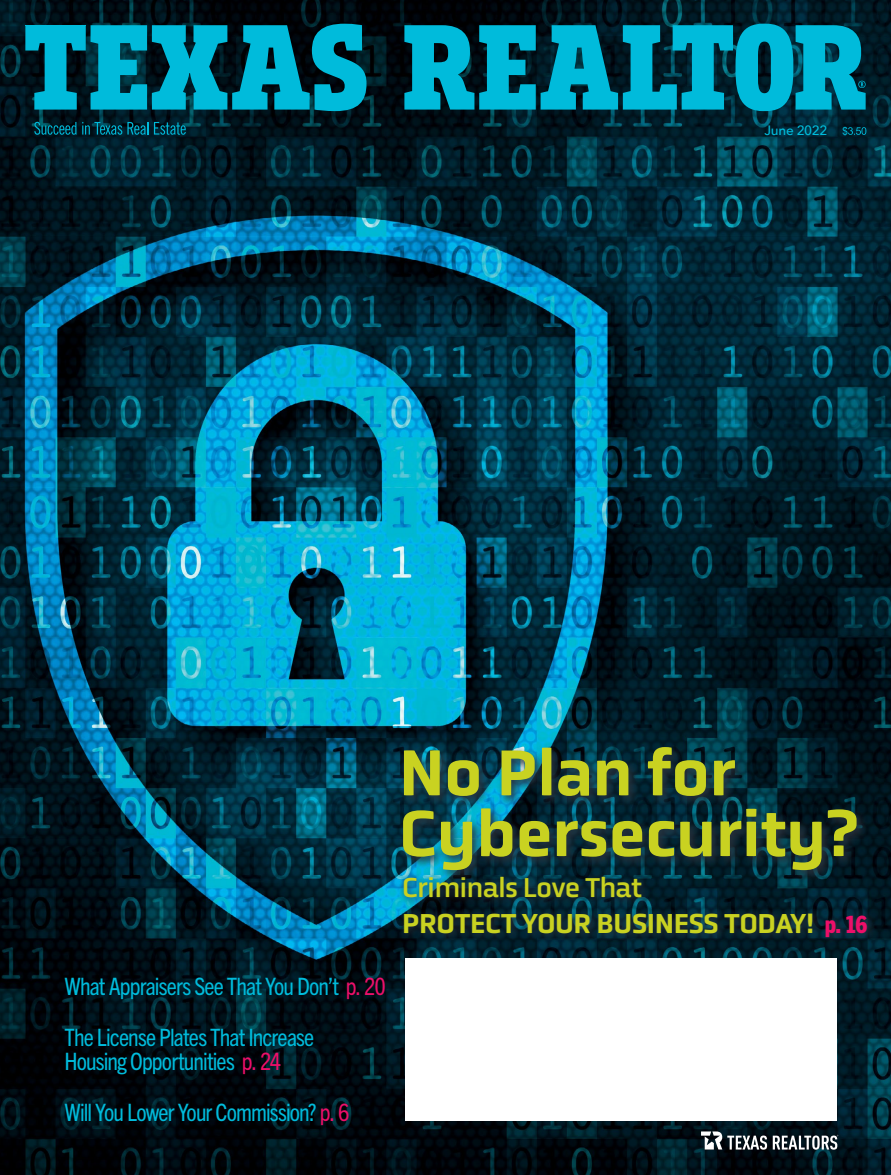
<style>
.page{position:relative;width:891px;height:1175px;background:#fff}
.page>*{position:absolute;margin:0;border:0;box-sizing:border-box;transform-origin:0 0}
.t1{font:500 66px/60.8px "Obvia";letter-spacing:-.01em;color:#c9d221}
.t2{font:500 28.05px/35.7px "Obvia";letter-spacing:-.015em;color:#c9d221}
.t3{font:condensed 24px/51px "Trade Gothic Next LT Pro";letter-spacing:-.035em;color:#00bbdb}
.t4{font:500 13.5px "Avenir Next";letter-spacing:-.02em;color:#00bbdb}
.s1{color:#ed0f69}
.s2{font-weight:400}
.s3{font-family:"Trade Gothic Next LT Pro";font-weight:800;font-stretch:condensed;font-size:24px;color:#ed0f69}
</style>
<div class="page">
<img style="left:0;top:0;width:891px;height:1174px">
<svg style="left:34px;top:122px;width:114px;height:13px"></svg>
<svg style="left:154px;top:122px;width:32px;height:13px"></svg>
<svg style="left:843px;top:126px;width:23px;height:10px"></svg>
<div style="left:405px;top:958px;width:432px;height:162px;background:#fff"></div>
<svg style="left:701px;top:1131px;width:66px;height:18px"></svg>
<svg style="left:773px;top:1134px;width:65px;height:15px"></svg>
<svg style="left:399px;top:870px;width:479px;height:76px;background:#072633"></svg>
<svg style="left:398px;top:742px;width:472px;height:141px;background:#0a3342"></svg>
<svg style="left:404px;top:24px;width:463px;height:87px;background:#00839c"></svg>
<svg style="left:25px;top:24px;width:342px;height:87px;background:#007d94"></svg>
<p class="t4" style="left:764px;top:118px;width:65px">June 2022</p>
<p class="t3" style="left:64px;top:959px;width:323px">What Appraisers See That You Don’t <span class="s1">p. 20<br></span>The License Plates That Increase</p>
<p class="t3" style="left:64px;top:1034px;width:287px">Housing Opportunities <span class="s1">p. 24<br></span>Will You Lower Your Commission? <span class="s1">p. 6</span></p>
<h1 class="t1" style="left:399px;top:742px;width:462px">No Plan for<br>Cybersecurity?</h1>
<p class="t2" style="left:402px;top:869px;width:467px"><span class="s2">Criminals Love That<br></span>PROTECT YOUR BUSINESS TODAY! <span class="s3">p. 16</span></p>
</div>
